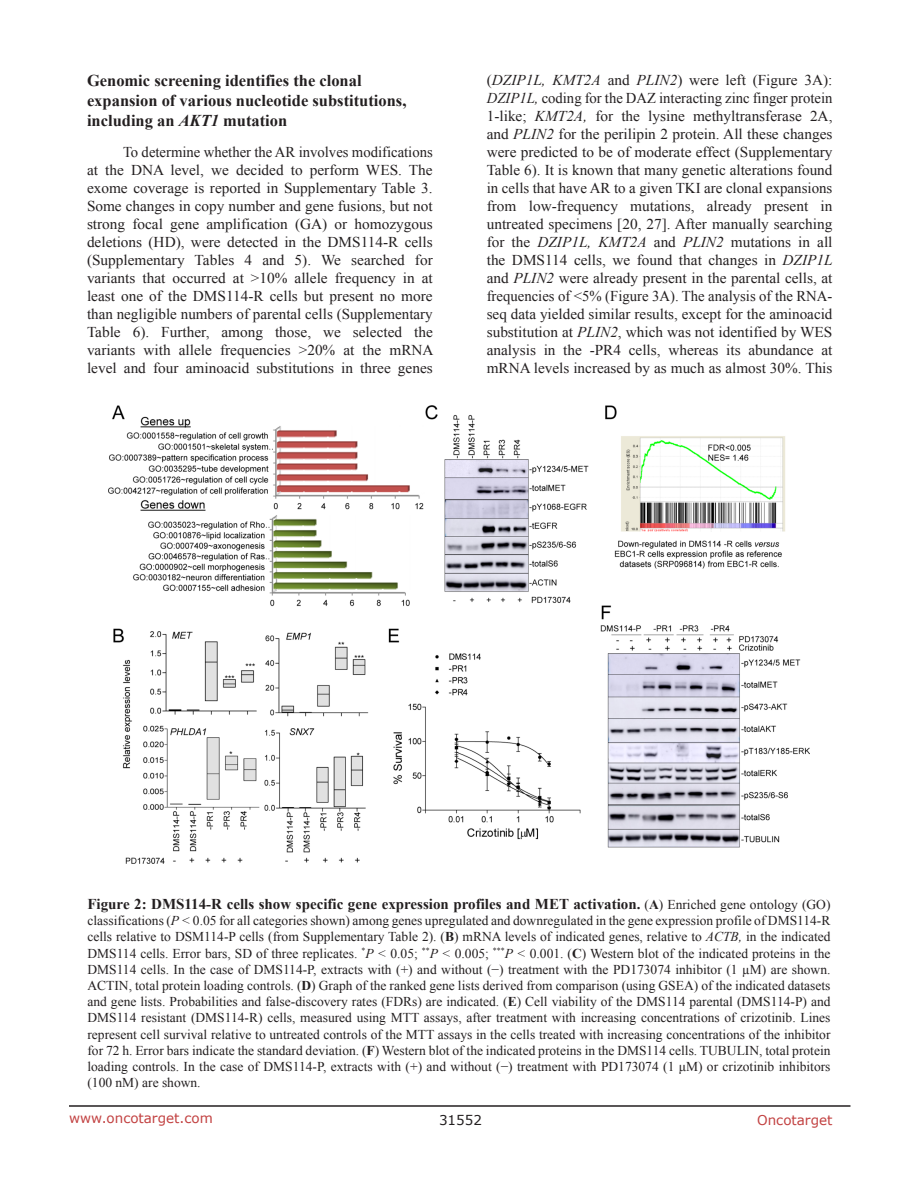
<style>
.page{position:relative;width:918px;height:1188px;background:#fff}
.page>*{position:absolute;margin:0;border:0;box-sizing:border-box;transform-origin:0 0}
.SubHeading{font:700 16.5px/19.8px "Times New Roman";color:#231f20}
.BodyText{font:15px/18px "Times New Roman";color:#231f20;text-align:justify}
.Figuretrx{font:700 15px "Times New Roman";color:#231f20}
.Figuretrx-2{font:13.5px/16.2px "Times New Roman";color:#231f20;text-align:justify}
.t1{font:13.5px "Verdana";color:#c24141}
.t2{font:13.5px "Verdana";color:#231f20}
.s1{font-style:italic}
.s2{font-weight:400;font-size:13.5px}
.s3{font-size:13.5px}
.s4{font-weight:700}
</style>
<div class="page">
<hr style="left:69px;top:1105px;width:781px;height:2px;background:#231f20">
<img style="left:109px;top:405px;width:700px;height:458px">
<p class="SubHeading" style="left:87px;top:70px;width:321px">Genomic screening identifies the clonal expansion of various nucleotide substitutions, including an <span class="s1">AKT1</span> mutation</p>
<p class="BodyText" style="left:87px;top:143px;width:348px;text-indent:36px">To determine whether the AR involves modifications at the DNA level, we decided to perform WES. The exome coverage is reported in Supplementary Table 3.<br>Some changes in copy number and gene fusions, but not strong focal gene amplification (GA) or homozygous deletions (HD), were detected in the DMS114-R cells (Supplementary Tables 4 and 5). We searched for variants that occurred at &gt;10% allele frequency in at least one of the DMS114-R cells but present no more than negligible numbers of parental cells (Supplementary Table 6). Further, among those, we selected the variants with allele frequencies &gt;20% at the mRNA level and four aminoacid substitutions in three genes</p>
<p class="BodyText" style="left:487px;top:71px;width:348px">(<span class="s1">DZIP1L, KMT2A</span> and <span class="s1">PLIN2</span>) were left (Figure 3A):<br><span class="s1">DZIP1L,</span> coding for the DAZ interacting zinc finger protein 1-like; <span class="s1">KMT2A,</span> for the lysine methyltransferase 2A, and <span class="s1">PLIN2</span> for the perilipin 2 protein. All these changes were predicted to be of moderate effect (Supplementary Table 6). It is known that many genetic alterations found in cells that have AR to a given TKI are clonal expansions from low-frequency mutations, already present in untreated specimens [20, 27]. After manually searching for the <span class="s1">DZIP1L, KMT2A</span> and <span class="s1">PLIN2</span> mutations in all the DMS114 cells, we found that changes in <span class="s1">DZIP1L </span>and <span class="s1">PLIN2</span> were already present in the parental cells, at frequencies of &lt;5% (Figure 3A). The analysis of the RNA&shy;seq data yielded similar results, except for the aminoacid substitution at <span class="s1">PLIN2</span>, which was not identified by WES analysis in the -PR4 cells, whereas its abundance at mRNA levels increased by as much as almost 30%. This</p>
<p class="Figuretrx" style="left:87px;top:894px;width:745px">Figure 2: DMS114-R cells show specific gene expression profiles and MET activation. <span class="s2">(</span><span class="s3">A</span><span class="s2">) Enriched gene ontology (GO)</span></p>
<p class="Figuretrx-2" style="left:87px;top:912px;width:745px">classifications (<span class="s1">P &lt;</span> 0.05 for all categories shown) among genes upregulated and downregulated in the gene expression profile of DMS114-R cells relative to DSM114-P cells (from Supplementary Table 2). (<span class="s4">B</span>) mRNA levels of indicated genes, relative to <span class="s1">ACTB,</span> in the indicated DMS114 cells. Error bars, SD of three replicates. <sup>*</sup><span class="s1">P &lt;</span> 0.05; <sup>**</sup><span class="s1">P &lt;</span> 0.005; <sup>***</sup><span class="s1">P &lt;</span> 0.001. (<span class="s4">C</span>) Western blot of the indicated proteins in the DMS114 cells. In the case of DMS114-P, extracts with (+) and without (−) treatment with the PD173074 inhibitor (1 µM) are shown.<br>ACTIN, total protein loading controls. (<span class="s4">D</span>) Graph of the ranked gene lists derived from comparison (using GSEA) of the indicated datasets and gene lists. Probabilities and false-discovery rates (FDRs) are indicated. (<span class="s4">E</span>) Cell viability of the DMS114 parental (DMS114-P) and DMS114 resistant (DMS114-R) cells, measured using MTT assays, after treatment with increasing concentrations of crizotinib. Lines represent cell survival relative to untreated controls of the MTT assays in the cells treated with increasing concentrations of the inhibitor for 72 h. Error bars indicate the standard deviation. (<span class="s4">F</span>) Western blot of the indicated proteins in the DMS114 cells. TUBULIN, total protein loading controls. In the case of DMS114-P, extracts with (+) and without (−) treatment with PD173074 (1 μM) or crizotinib inhibitors (100 nM) are shown.</p>
<p class="t1" style="left:69px;top:1109px;width:145px">www.oncotarget.com</p>
<p class="t2" style="left:439px;top:1111px;width:44px">31552</p>
<p class="t1" style="left:757px;top:1111px;width:77px">Oncotarget</p>
</div>
